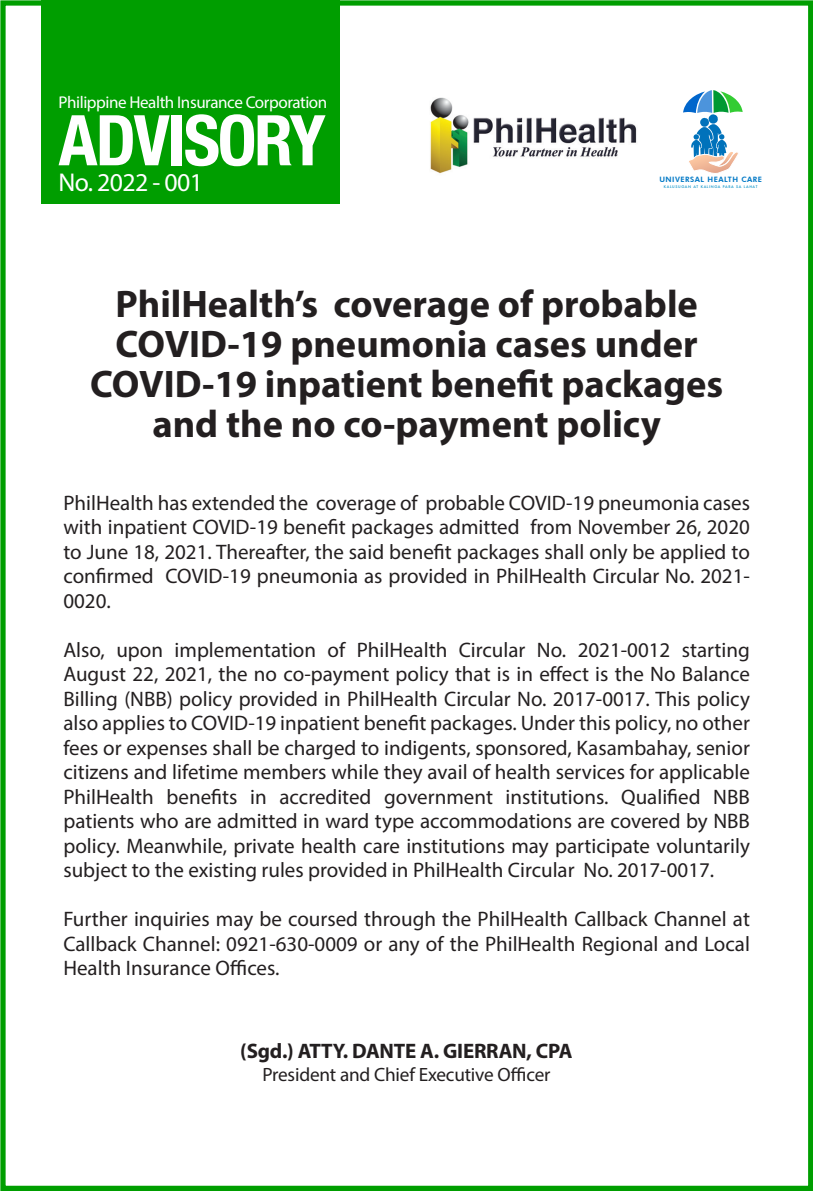
<style>
.page{position:relative;width:813px;height:1191px;background:#fff}
.page>*{position:absolute;margin:0;border:0;box-sizing:border-box;transform-origin:0 0}
.t1{font:700 condensed 70px "Helvetica Neue LT Com";letter-spacing:-.035em;color:#fff}
.t2{font:700 38.5px/40.2px "Myriad Pro";color:#231f20;text-align:center}
.t3{font:25.72px "Myriad Pro";letter-spacing:-.025em;color:#fff}
.t4{font:21px/24.5px "Myriad Pro";color:#231f20;text-align:justify}
.t5{font:700 21px "Myriad Pro";letter-spacing:-.01em;color:#231f20}
.t6{font:19.25px "Myriad Pro";letter-spacing:-.01em;color:#231f20}
.t7{font:17.15px "Myriad Pro";letter-spacing:-.025em;color:#fff}
.t8{font:800 7.35px "Futura BT";letter-spacing:.065em;color:#0279c6}
.t9{font:500 3.5px "Futura";letter-spacing:.18em;color:#038fc6}
</style>
<div class="page">
<div style="left:42px;top:0;width:298px;height:204px;background:#009e00"></div>
<img style="left:430px;top:97px;width:207px;height:77px">
<svg style="left:683px;top:90px;width:59px;height:83px"></svg>
<div style="left:0;top:0;width:813px;height:1191px;border:5px solid #009e00"></div>
<p class="t7" style="left:59px;top:92px;width:270px">Philippine Health Insurance Corporation</p>
<h1 class="t1" style="left:59px;top:98px;width:269px">ADVISORY</h1>
<p class="t3" style="left:59px;top:167px;width:146px">No. 2022 - 001</p>
<p class="t8" style="left:659px;top:175px;width:104px">UNIVERSAL HEALTH CARE</p>
<p class="t9" style="left:664px;top:184px;width:95px">KALUSUGAN AT KALINGA PARA SA LAHAT</p>
<p class="t2" style="left:90px;top:282px;width:634px">PhilHealth’s coverage of probable COVID-19 pneumonia cases under COVID-19 inpatient benefit packages and the no co-payment policy</p>
<p class="t4" style="left:63px;top:490px;width:688px">PhilHealth has extended the coverage of probable COVID-19 pneumonia cases with inpatient COVID-19 benefit packages admitted from November 26, 2020 to June 18, 2021. Thereafter, the said benefit packages shall only be applied to confirmed COVID-19 pneumonia as provided in PhilHealth Circular No. 2021- 0020.</p>
<p class="t4" style="left:63px;top:637px;width:688px">Also, upon implementation of PhilHealth Circular No. 2021-0012 starting August 22, 2021, the no co-payment policy that is in effect is the No Balance Billing (NBB) policy provided in PhilHealth Circular No. 2017-0017. This policy also applies to COVID-19 inpatient benefit packages. Under this policy, no other fees or expenses shall be charged to indigents, sponsored, Kasambahay, senior citizens and lifetime members while they avail of health services for applicable PhilHealth benefits in accredited government institutions. Qualified NBB patients who are admitted in ward type accommodations are covered by NBB policy. Meanwhile, private health care institutions may participate voluntarily subject to the existing rules provided in PhilHealth Circular No. 2017-0017.</p>
<p class="t4" style="left:63px;top:906px;width:688px">Further inquiries may be coursed through the PhilHealth Callback Channel at Callback Channel: 0921-630-0009 or any of the PhilHealth Regional and Local Health Insurance Offices.</p>
<p class="t5" style="left:240px;top:1037px;width:334px">(Sgd.) ATTY. DANTE A. GIERRAN, CPA</p>
<p class="t6" style="left:262px;top:1062px;width:289px">President and Chief Executive Officer</p>
</div>
